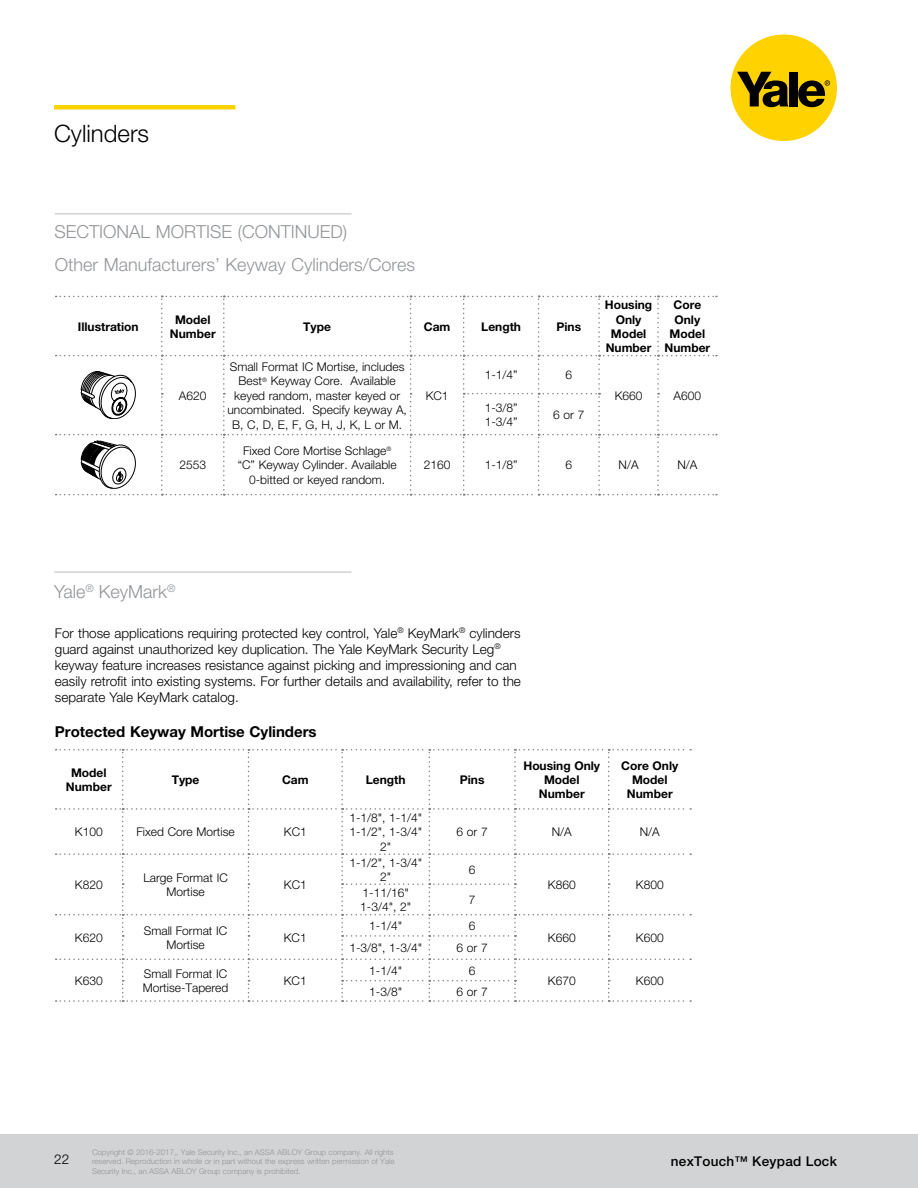
<style>
.page{position:relative;width:918px;height:1188px;background:#fff}
.page>*{position:absolute;margin:0;border:0;box-sizing:border-box;transform-origin:0 0}
.t1{font:300 24px "Helvetica Neue";color:#000}
.t2{font:300 18px "Helvetica Neue";color:#939598}
.t3{font:700 15px "Helvetica Neue";color:#000}
.t4{font:300 13.5px/16.2px "Helvetica Neue";color:#000}
.t5{font:500 13.5px "Helvetica Neue";letter-spacing:.02em;color:#000}
.t6{font:300 12px/14.4px "Helvetica Neue";color:#000;text-align:center}
.t7{font:700 12px/14.4px "Helvetica Neue";color:#000;text-align:center}
.t8{font:300 7.8px/9.4px "Helvetica Neue";color:#939598}
</style>
<div class="page">
<div style="left:0;top:1134px;width:918px;height:54px;background:#d1d3d4"></div>
<div style="left:730px;top:35px;width:107px;height:106px;background:#ffd200;border-radius:50%"></div>
<svg style="left:737px;top:72px;width:51px;height:35px"></svg>
<div style="left:789px;top:72px;width:8px;height:34px;background:#000"></div>
<svg style="left:798px;top:80px;width:32px;height:27px"></svg>
<div style="left:54px;top:105px;width:181px;height:5px;background:#ffd200"></div>
<svg style="left:56px;top:749px;width:635px;height:253px"></svg>
<svg style="left:56px;top:296px;width:661px;height:199px"></svg>
<hr style="left:55px;top:213px;width:297px;height:1px;background:#d1d3d4">
<hr style="left:54px;top:571px;width:297px;height:2px;background:#d1d3d4">
<h1 class="t1" style="left:54px;top:119px;width:97px">Cylinders</h1>
<h2 class="t2" style="left:55px;top:221px;width:294px">SECTIONAL MORTISE (CONTINUED)</h2>
<h2 class="t2" style="left:55px;top:254px;width:362px">Other Manufacturers’ Keyway Cylinders/Cores</h2>
<p class="t7" style="left:78px;top:319px;width:62px">Illustration</p>
<p class="t7" style="left:170px;top:312px;width:47px">Model<br>Number</p>
<p class="t7" style="left:303px;top:319px;width:29px">Type</p>
<p class="t7" style="left:424px;top:319px;width:28px">Cam</p>
<p class="t7" style="left:481px;top:319px;width:41px">Length</p>
<p class="t7" style="left:557px;top:319px;width:26px">Pins</p>
<p class="t6" style="left:179px;top:388px;width:29px">A620</p>
<p class="t6" style="left:228px;top:359px;width:181px">Small Format IC Mortise, includes<br>Best<sup>®</sup> Keyway Core. Available keyed random, master keyed or uncombinated. Specify keyway A,<br>B, C, D, E, F, G, H, J, K, L or M.</p>
<p class="t6" style="left:426px;top:388px;width:24px">KC1</p>
<p class="t6" style="left:485px;top:368px;width:34px">1-1/4”</p>
<p class="t6" style="left:566px;top:368px;width:8px">6</p>
<p class="t6" style="left:485px;top:400px;width:34px;text-align:left">1-3/8”<br>1-3/4”</p>
<p class="t6" style="left:553px;top:407px;width:33px">6 or 7</p>
<p class="t7" style="left:605px;top:297px;width:49px">Housing<br>Only<br>Model<br>Number</p>
<p class="t7" style="left:665px;top:297px;width:47px">Core<br>Only<br>Model<br>Number</p>
<p class="t6" style="left:615px;top:388px;width:29px">K660</p>
<p class="t6" style="left:674px;top:388px;width:29px">A600</p>
<p class="t6" style="left:179px;top:458px;width:28px">2553</p>
<p class="t6" style="left:238px;top:443px;width:161px">Fixed Core Mortise Schlage<sup>® </sup>“C” Keyway Cylinder. Available<br>0-bitted or keyed random.</p>
<p class="t6" style="left:424px;top:458px;width:28px">2160</p>
<p class="t6" style="left:485px;top:458px;width:34px">1-1/8”</p>
<p class="t6" style="left:566px;top:458px;width:8px">6</p>
<p class="t6" style="left:619px;top:458px;width:22px">N/A</p>
<p class="t6" style="left:677px;top:458px;width:22px">N/A</p>
<h2 class="t2" style="left:54px;top:581px;width:123px">Yale<sup>®</sup> KeyMark<sup>®</sup></h2>
<p class="t4" style="left:55px;top:624px;width:468px">For those applications requiring protected key control, Yale<sup>®</sup> KeyMark<sup>®</sup> cylinders guard against unauthorized key duplication. The Yale KeyMark Security Leg<sup>® </sup>keyway feature increases resistance against picking and impressioning and can easily retrofit into existing systems. For further details and availability, refer to the separate Yale KeyMark catalog.</p>
<p class="t3" style="left:55px;top:722px;width:263px">Protected Keyway Mortise Cylinders</p>
<p class="t7" style="left:66px;top:765px;width:47px">Model<br>Number</p>
<p class="t7" style="left:172px;top:772px;width:29px">Type</p>
<p class="t7" style="left:282px;top:772px;width:28px">Cam</p>
<p class="t7" style="left:366px;top:772px;width:41px">Length</p>
<p class="t7" style="left:460px;top:772px;width:26px">Pins</p>
<p class="t7" style="left:523px;top:758px;width:78px">Housing Only<br>Model<br>Number</p>
<p class="t7" style="left:621px;top:758px;width:59px">Core Only<br>Model<br>Number</p>
<p class="t6" style="left:75px;top:825px;width:29px">K100</p>
<p class="t6" style="left:137px;top:825px;width:100px">Fixed Core Mortise</p>
<p class="t6" style="left:284px;top:825px;width:24px">KC1</p>
<p class="t6" style="left:349px;top:810px;width:74px">1-1/8", 1-1/4"<br>1-1/2", 1-3/4"<br>2"</p>
<p class="t6" style="left:457px;top:825px;width:33px">6 or 7</p>
<p class="t6" style="left:552px;top:825px;width:22px">N/A</p>
<p class="t6" style="left:640px;top:825px;width:22px">N/A</p>
<p class="t6" style="left:75px;top:877px;width:29px">K820</p>
<p class="t6" style="left:143px;top:870px;width:86px">Large Format IC<br>Mortise</p>
<p class="t6" style="left:284px;top:877px;width:24px">KC1</p>
<p class="t6" style="left:349px;top:855px;width:74px">1-1/2", 1-3/4"<br>2"</p>
<p class="t6" style="left:469px;top:862px;width:8px">6</p>
<p class="t6" style="left:360px;top:885px;width:53px;text-align:left">1-11/16"<br>1-3/4", 2"</p>
<p class="t6" style="left:469px;top:892px;width:8px">7</p>
<p class="t6" style="left:548px;top:877px;width:29px">K860</p>
<p class="t6" style="left:636px;top:877px;width:29px">K800</p>
<p class="t6" style="left:75px;top:930px;width:29px">K620</p>
<p class="t6" style="left:144px;top:923px;width:85px">Small Format IC<br>Mortise</p>
<p class="t6" style="left:284px;top:930px;width:24px">KC1</p>
<p class="t6" style="left:369px;top:918px;width:34px">1-1/4"</p>
<p class="t6" style="left:469px;top:918px;width:8px">6</p>
<p class="t6" style="left:349px;top:941px;width:74px">1-3/8", 1-3/4"</p>
<p class="t6" style="left:457px;top:941px;width:33px">6 or 7</p>
<p class="t6" style="left:548px;top:930px;width:29px">K660</p>
<p class="t6" style="left:636px;top:930px;width:29px">K600</p>
<p class="t6" style="left:75px;top:973px;width:29px">K630</p>
<p class="t6" style="left:143px;top:966px;width:87px;text-align:left">Small Format IC<br>Mortise-Tapered</p>
<p class="t6" style="left:284px;top:973px;width:24px">KC1</p>
<p class="t6" style="left:369px;top:963px;width:34px">1-1/4"</p>
<p class="t6" style="left:469px;top:963px;width:8px">6</p>
<p class="t6" style="left:369px;top:984px;width:34px">1-3/8"</p>
<p class="t6" style="left:457px;top:984px;width:33px">6 or 7</p>
<p class="t6" style="left:548px;top:973px;width:29px">K670</p>
<p class="t6" style="left:636px;top:973px;width:29px">K600</p>
<p class="t8" style="left:92px;top:1147px;width:304px">Copyright © 2016-2017,, Yale Security Inc., an ASSA ABLOY Group company. All rights reserved. Reproduction in whole or in part without the express written permission of Yale<br>Security Inc., an ASSA ABLOY Group company is prohibited.</p>
<p class="t4" style="left:54px;top:1150px;width:17px">22</p>
<p class="t5" style="left:671px;top:1153px;width:168px">nexTouch™ Keypad Lock</p>
</div>
